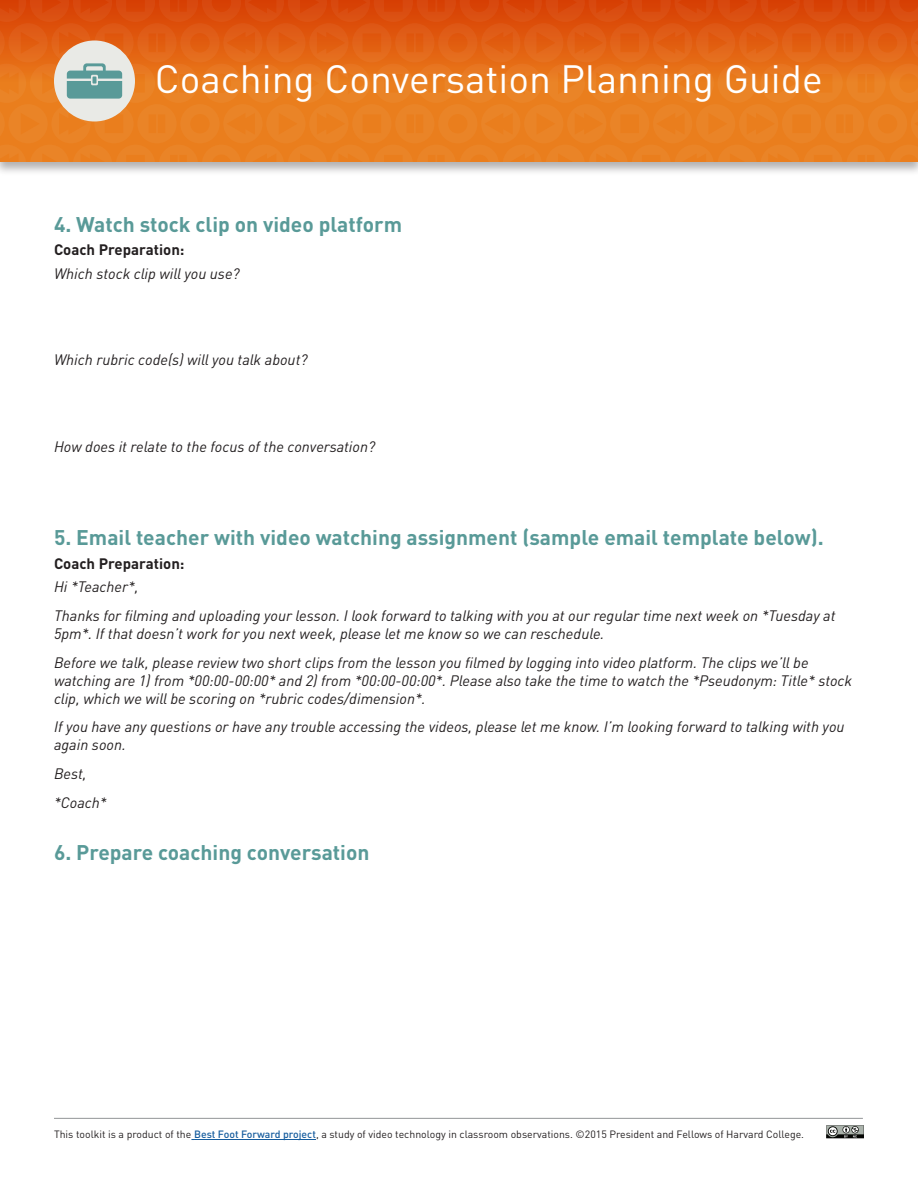
<style>
.page{position:relative;width:918px;height:1188px;background:#fff}
.page>*{position:absolute;margin:0;border:0;box-sizing:border-box;transform-origin:0 0}
.t1{font:39px "DINOT";color:#fff}
.body_copy{font:700 21px "DINOT";color:#599a98}
.teal_subhead{font:700 21px "DINOT";color:#599a98}
.body_copy-2{font:italic 15px/18px "DINOT";color:#231f20}
.body_copy-3{font:700 15px "DINOT";color:#231f20}
.t2{font:10.5px "DINOT";color:#231f20}
.s1{font-weight:500;color:#175d9e}
</style>
<div class="page">
<div style="left:0;top:0;width:918px;height:176px;background:#231f20;opacity:.35"></div>
<svg style="left:0;top:0;width:918px;height:162px"></svg>
<hr style="left:194px;top:1139px;width:122px;height:1px;background:#175d9e">
<hr style="left:54px;top:1118px;width:809px;height:1px;background:#939598">
<svg style="left:826px;top:1125px;width:38px;height:14px"></svg>
<p class="t1" style="left:155px;top:55px;width:669px">Coaching Conversation Planning Guide</p>
<p class="body_copy" style="left:54px;top:211px;width:350px">4. Watch stock clip on video platform</p>
<p class="body_copy-3" style="left:54px;top:240px;width:132px">Coach Preparation:</p>
<p class="body_copy-2" style="left:54px;top:264px;width:187px">Which stock clip will you use?</p>
<p class="body_copy-2" style="left:54px;top:351px;width:255px">Which rubric code(s) will you talk about?</p>
<p class="body_copy-2" style="left:54px;top:437px;width:323px">How does it relate to the focus of the conversation?</p>
<p class="body_copy" style="left:54px;top:524px;width:771px">5. Email teacher with video watching assignment (sample email template below).</p>
<p class="body_copy-3" style="left:54px;top:553px;width:132px">Coach Preparation:</p>
<p class="body_copy-2" style="left:54px;top:577px;width:86px">Hi *Teacher*,</p>
<p class="body_copy-2" style="left:54px;top:606px;width:783px">Thanks for filming and uploading your lesson. I look forward to talking with you at our regular time next week on *Tuesday at<br>5pm*. If that doesn’t work for you next week, please let me know so we can reschedule.</p>
<p class="body_copy-2" style="left:54px;top:653px;width:800px">Before we talk, please review two short clips from the lesson you filmed by logging into video platform. The clips we’ll be watching are 1) from *00:00-00:00* and 2) from *00:00-00:00*. Please also take the time to watch the *Pseudonym: Title* stock clip, which we will be scoring on *rubric codes/dimension*.</p>
<p class="body_copy-2" style="left:54px;top:718px;width:792px">If you have any questions or have any trouble accessing the videos, please let me know. I’m looking forward to talking with you again soon.</p>
<p class="body_copy-2" style="left:54px;top:765px;width:34px">Best,</p>
<p class="body_copy-2" style="left:54px;top:793px;width:54px">*Coach*</p>
<p class="teal_subhead" style="left:54px;top:839px;width:317px">6. Prepare coaching conversation</p>
<p class="t2" style="left:54px;top:1128px;width:752px">This toolkit is a product of the <span class="s1">Best Foot Forward project</span>, a study of video technology in classroom observations. ©2015 President and Fellows of Harvard College.</p>
</div>
